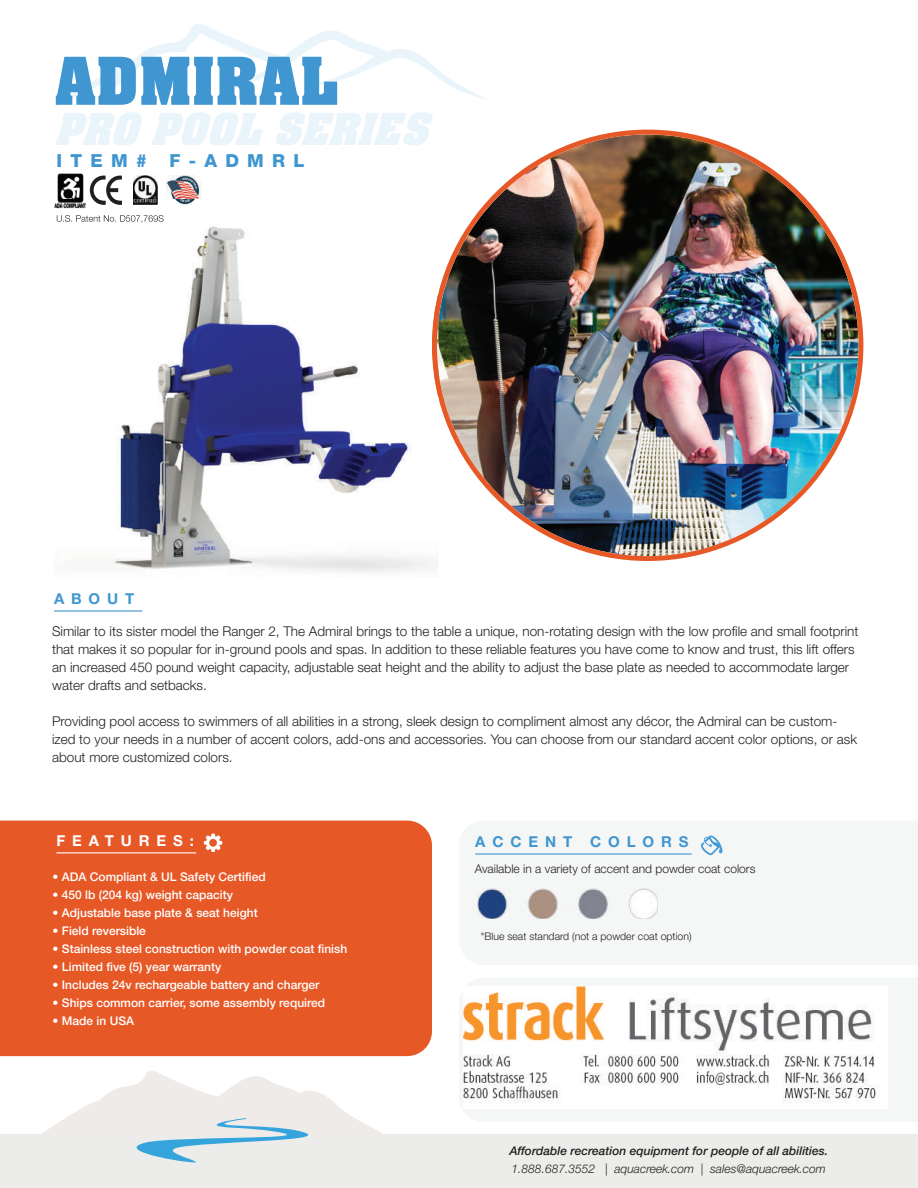
<style>
.page{position:relative;width:918px;height:1188px;background:#fff}
.page>*{position:absolute;margin:0;border:0;box-sizing:border-box;transform-origin:0 0}
.t1{font:700 72px "Neue Aachen Pro";color:#4096d0}
.t2{font:italic 700 48px "Neue Aachen Pro";color:#e9f4fb}
.t3{font:18px "Helvetica Neue LT 85 Hv";letter-spacing:.46em;color:#4096d0}
.t4{font:15px "Helvetica Neue LT 75 Bd";letter-spacing:.46em;color:#4096d0}
.t5{font:15px "Helvetica Neue LT 75 Bd";letter-spacing:.46em;color:#fff}
.t6{font:13.5px/18px "Helvetica Neue LT 45 Lt";color:#231f20}
.t7{font:12px "Helvetica Neue LT 65 Md";color:#fff}
.t8{font:12px "Helvetica Neue LT 66 Md It";color:#231f20}
.t9{font:12px "Helvetica Neue LT 46 Lt It";color:#231f20}
.t10{font:12px "Helvetica Neue LT 45 Lt";color:#231f20}
.t11{font:10.5px "Helvetica Neue LT 45 Lt";color:#231f20}
</style>
<div class="page">
<div style="left:0;top:1135px;width:918px;height:53px;background:#ecedea"></div>
<svg style="left:54px;top:24px;width:433px;height:83px"></svg>
<div style="left:0;top:821px;width:432px;height:235px;background:#e75827"></div>
<hr style="left:475px;top:853px;width:217px;height:2px;background:#4096d0">
<svg style="left:37px;top:1071px;width:350px;height:92px"></svg>
<svg style="left:701px;top:835px;width:21px;height:20px"></svg>
<hr style="left:56px;top:852px;width:140px;height:1px;background:#fff">
<svg style="left:204px;top:834px;width:18px;height:18px"></svg>
<img style="left:478px;top:888px;width:180px;height:31px">
<hr style="left:54px;top:610px;width:88px;height:2px;background:#4096d0">
<img style="left:438px;top:130px;width:425px;height:431px">
<img style="left:167px;top:176px;width:34px;height:24px">
<img style="left:133px;top:176px;width:24px;height:24px">
<img style="left:57px;top:173px;width:27px;height:27px">
<img style="left:54px;top:200px;width:384px;height:373px">
<img style="left:57px;top:215px;width:107px;height:8px">
<img style="left:432px;top:293px;width:6px;height:105px">
<svg style="left:90px;top:176px;width:32px;height:29px"></svg>
<img style="left:464px;top:987px;width:414px;height:116px">
<h1 class="t1" style="left:55px;top:41px;width:285px">ADMIRAL</h1>
<h2 class="t2" style="left:54px;top:102px;width:391px">PRO POOLSERIES</h2>
<h3 class="t3" style="left:57px;top:150px;width:250px">ITEM# F-ADMRL</h3>
<p class="t4" style="left:54px;top:589px;width:82px">ABOUT</p>
<p class="t6" style="left:52px;top:622px;width:808px">Similar to its sister model the Ranger 2, The Admiral brings to the table a unique, non-rotating design with the low profile and small footprint that makes it so popular for in-ground pools and spas. In addition to these reliable features you have come to know and trust, this lift offers an increased 450 pound weight capacity, adjustable seat height and the ability to adjust the base plate as needed to accommodate larger water drafts and setbacks.</p>
<p class="t6" style="left:52px;top:712px;width:807px">Providing pool access to swimmers of all abilities in a strong, sleek design to compliment almost any décor, the Admiral can be custom&shy;ized to your needs in a number of accent colors, add-ons and accessories. You can choose from our standard accent color options, or ask about more customized colors.</p>
<p class="t5" style="left:56px;top:831px;width:139px">FEATURES:</p>
<p class="t4" style="left:475px;top:832px;width:215px">ACCENT COLORS</p>
<p class="t7" style="left:53px;top:869px;width:215px">• ADA Compliant &amp; UL Safety Certified</p>
<p class="t7" style="left:53px;top:887px;width:182px">• 450 lb (204 kg) weight capacity</p>
<p class="t7" style="left:53px;top:905px;width:207px">• Adjustable base plate &amp; seat height</p>
<p class="t7" style="left:53px;top:923px;width:95px">• Field reversible</p>
<p class="t7" style="left:53px;top:941px;width:296px">• Stainless steel construction with powder coat finish</p>
<p class="t7" style="left:53px;top:959px;width:170px">• Limited five (5) year warranty</p>
<p class="t7" style="left:53px;top:977px;width:268px">• Includes 24v rechargeable battery and charger</p>
<p class="t7" style="left:53px;top:995px;width:274px">• Ships common carrier, some assembly required</p>
<p class="t7" style="left:53px;top:1013px;width:83px">• Made in USA</p>
<p class="t10" style="left:475px;top:861px;width:282px">Available in a variety of accent and powder coat colors</p>
<p class="t11" style="left:481px;top:930px;width:212px">*Blue seat standard (not a powder coat option)</p>
<p class="t8" style="left:509px;top:1144px;width:320px">Affordable recreation equipment for people of all abilities.</p>
<p class="t9" style="left:512px;top:1162px;width:316px">1.888.687.3552 | aquacreek.com | sales@aquacreek.com</p>
</div>
